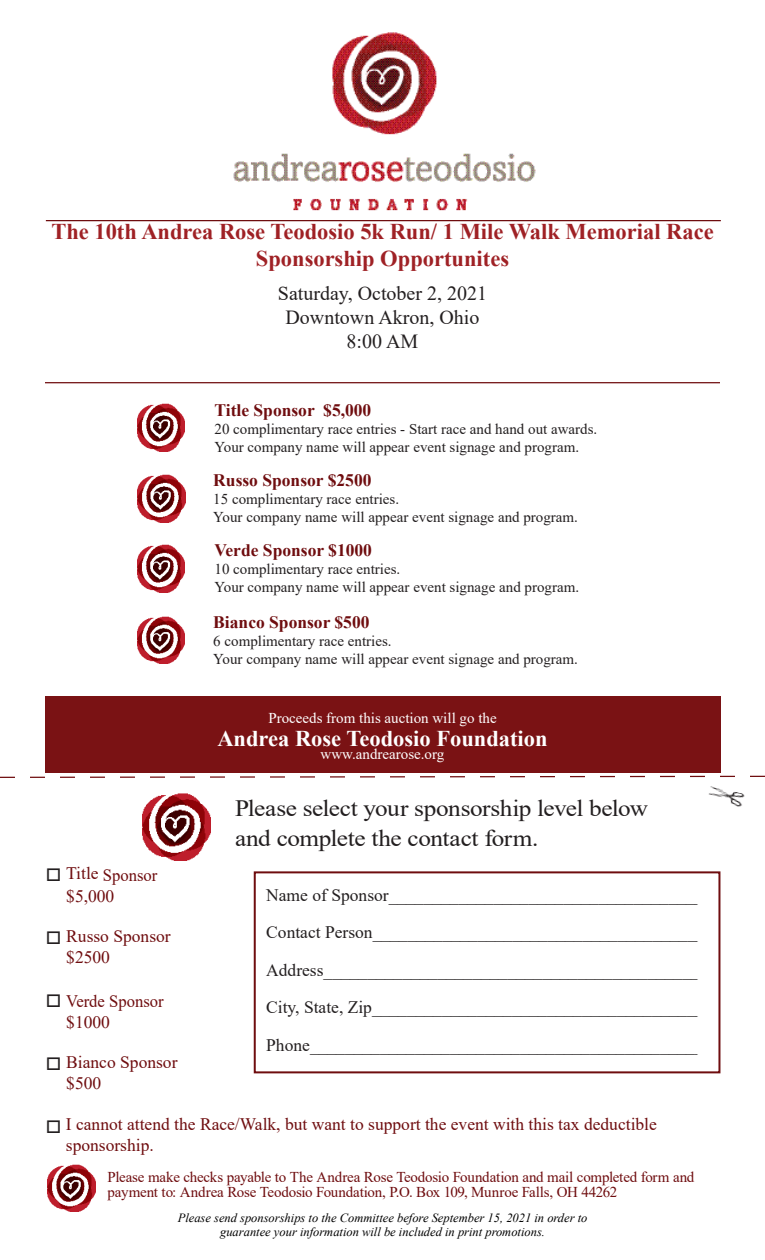
<style>
.page{position:relative;width:765px;height:1260px;background:#fff}
.page>*{position:absolute;margin:0;border:0;box-sizing:border-box;transform-origin:0 0}
.t1{font:23.38px/30px "Times New Roman";letter-spacing:-.02em;color:#231f20;scale:1.08 1}
.t2{font:700 22.5px/27px "Times New Roman";color:#9f2125;text-align:center}
.t3{font:700 22.5px "Times New Roman";color:#fff}
.t4{font:20px "Times New Roman";color:#231f20}
.t5{font:17.5px "Times New Roman";color:#231f20}
.t6{font:17.5px/21px "Times New Roman";color:#6f0d0f}
.t7{font:700 17.5px "Times New Roman";color:#6f0d0f}
.t8{font:17.5px "Times New Roman";color:#6f0d0f;scale:.95 1}
.t9{font:15px "Times New Roman";color:#231f20}
.t10{font:15px/15px "Times New Roman";letter-spacing:-.015em;color:#6f0d0f}
.t11{font:15px "Times New Roman";color:#fff}
.t12{font:italic 12.5px "Times New Roman";color:#000}
.s1{color:#231f20}
</style>
<div class="page">
<hr style="left:46px;top:220px;width:675px;height:1px;background:#6f0d0f">
<hr style="left:45px;top:382px;width:675px;height:1px;background:#6f0d0f">
<div style="left:254px;top:871px;width:466px;height:202px;border:2px solid #6f0d0f"></div>
<div style="left:46px;top:697px;width:675px;height:76px;background:#7a1214"></div>
<svg style="left:0;top:775px;width:765px;height:32px"></svg>
<img style="left:137px;top:404px;width:48px;height:47px">
<img style="left:233px;top:32px;width:303px;height:179px">
<img style="left:137px;top:475px;width:48px;height:47px">
<img style="left:137px;top:545px;width:48px;height:47px">
<img style="left:48px;top:1164px;width:48px;height:48px">
<img style="left:137px;top:616px;width:48px;height:48px">
<img style="left:143px;top:793px;width:67px;height:68px">
<p class="t2" style="left:51px;top:218px;width:664px">The 10th Andrea Rose Teodosio 5k Run/ 1 Mile Walk Memorial Race<br>Sponsorship Opportunites</p>
<p class="t4" style="left:278px;top:279px;width:211px">Saturday, October 2, 2021</p>
<p class="t4" style="left:286px;top:303px;width:195px">Downtown Akron, Ohio</p>
<p class="t4" style="left:347px;top:327px;width:73px">8:00 AM</p>
<p class="t7" style="left:215px;top:398px;width:158px">Title Sponsor $5,000</p>
<p class="t9" style="left:215px;top:418px;width:384px">20 complimentary race entries - Start race and hand out awards.</p>
<p class="t9" style="left:215px;top:436px;width:366px">Your company name will appear event signage and program.</p>
<p class="t7" style="left:213px;top:468px;width:160px">Russo Sponsor $2500</p>
<p class="t9" style="left:213px;top:489px;width:187px">15 complimentary race entries.</p>
<p class="t9" style="left:213px;top:507px;width:366px">Your company name will appear event signage and program.</p>
<p class="t7" style="left:215px;top:538px;width:159px">Verde Sponsor $1000</p>
<p class="t9" style="left:215px;top:558px;width:187px">10 complimentary race entries.</p>
<p class="t9" style="left:215px;top:576px;width:366px">Your company name will appear event signage and program.</p>
<p class="t7" style="left:213px;top:610px;width:158px">Bianco Sponsor $500</p>
<p class="t9" style="left:213px;top:630px;width:180px">6 complimentary race entries.</p>
<p class="t9" style="left:213px;top:648px;width:366px">Your company name will appear event signage and program.</p>
<p class="t11" style="left:268px;top:708px;width:230px">Proceeds from this auction will go the</p>
<p class="t3" style="left:217px;top:722px;width:332px">Andrea Rose Teodosio Foundation</p>
<p class="t11" style="left:321px;top:744px;width:125px">www.andrearose.org</p>
<p class="t6" style="left:46px;top:864px;width:113px"><span class="s1">□</span> Title Sponsor</p>
<p class="t6" style="left:66px;top:885px;width:50px">$5,000</p>
<p class="t6" style="left:46px;top:926px;width:126px"><span class="s1">□</span> Russo Sponsor</p>
<p class="t6" style="left:66px;top:947px;width:45px">$2500</p>
<p class="t8" style="left:46px;top:989px;width:125px"><span class="s1">□</span> Verde Sponsor</p>
<p class="t6" style="left:66px;top:1011px;width:45px">$1000</p>
<p class="t6" style="left:46px;top:1052px;width:133px"><span class="s1">□</span> Bianco Sponsor</p>
<p class="t6" style="left:66px;top:1073px;width:36px">$500</p>
<p class="t1" style="left:235px;top:793px;width:384px">Please select your sponsorship level below and complete the contact form.</p>
<p class="t5" style="left:266px;top:882px;width:448px">Name of Sponsor_____________________________________</p>
<p class="t5" style="left:266px;top:920px;width:440px">Contact Person______________________________________</p>
<p class="t5" style="left:266px;top:957px;width:444px">Address____________________________________________</p>
<p class="t5" style="left:266px;top:995px;width:440px">City, State, Zip______________________________________</p>
<p class="t5" style="left:266px;top:1032px;width:439px">Phone_____________________________________________</p>
<p class="t6" style="left:66px;top:1113px;width:593px">I cannot attend the Race/Walk, but want to support the event with this tax deductible sponsorship.</p>
<p class="t10" style="left:108px;top:1169px;width:588px">Please make checks payable to The Andrea Rose Teodosio Foundation and mail completed form and payment to: Andrea Rose Teodosio Foundation, P.O. Box 109, Munroe Falls, OH 44262</p>
<p class="t12" style="left:178px;top:1210px;width:411px">Please send sponsorships to the Committee before September 15, 2021 in order to</p>
<p class="t12" style="left:220px;top:1223px;width:326px">guarantee your information will be included in print promotions.</p>
</div>
